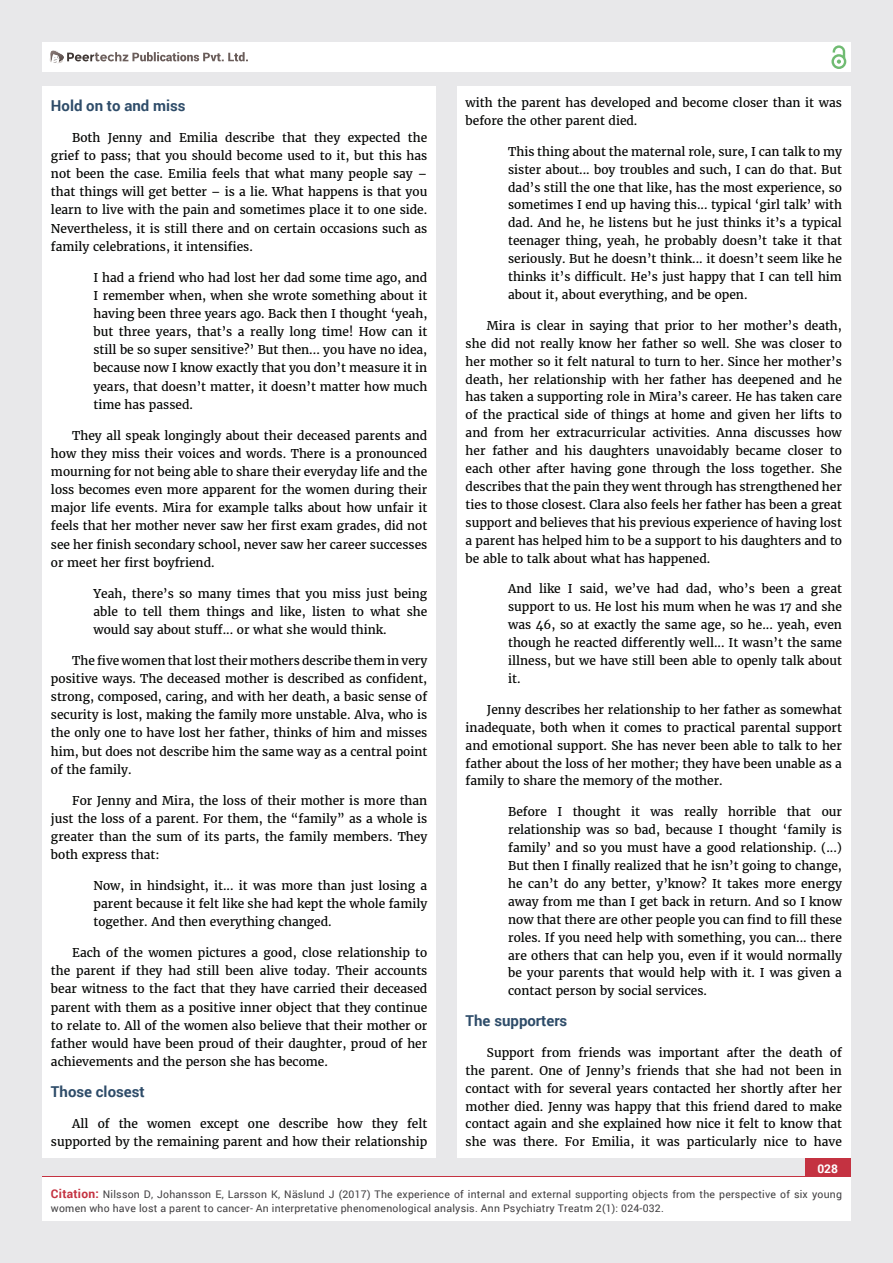
<style>
.page{position:relative;width:893px;height:1263px;background:#e8e8ea}
.page>*{position:absolute;margin:0;border:0;box-sizing:border-box;transform-origin:0 0}
.t1{font:700 15px "Roboto";color:#2e4c69}
.t2{font:12px/18.1px "Merriweather";color:#040503;text-align:justify}
.t3{font:700 12px "Roboto";color:#fff}
.t4{font:10.5px/13.5px "Roboto";letter-spacing:.02em;color:#413f41}
.s1{font-weight:700;font-size:12px;color:#c43241}
</style>
<div class="page">
<div style="left:42px;top:43px;width:808px;height:29px;background:#fff"></div>
<div style="left:831px;top:54px;width:15px;height:15px;border:2px solid #70bb72;border-radius:50%"></div>
<svg style="left:831px;top:45px;width:15px;height:19px"></svg>
<div style="left:805px;top:1157px;width:45px;height:53px;background:#c43241"></div>
<svg style="left:49px;top:50px;width:199px;height:14px"></svg>
<div style="left:42px;top:1177px;width:808px;height:43px;background:#fff"></div>
<div style="left:42px;top:87px;width:394px;height:1071px;background:#fff"></div>
<div style="left:457px;top:87px;width:393px;height:1071px;background:#fff"></div>
<p class="t1" style="left:51px;top:95px;width:136px">Hold on to and miss</p>
<p class="t2" style="left:51px;top:129px;width:378px;text-indent:21px">Both Jenny and Emilia describe that they expected the grief to pass; that you should become used to it, but this has not been the case. Emilia feels that what many people say – that things will get better – is a lie. What happens is that you learn to live with the pain and sometimes place it to one side.<br>Nevertheless, it is still there and on certain occasions such as family celebrations, it intensifies.</p>
<p class="t2" style="left:94px;top:268px;width:335px">I had a friend who had lost her dad some time ago, and I remember when, when she wrote something about it having been three years ago. Back then I thought ‘yeah, but three years, that’s a really long time! How can it still be so super sensitive?’ But then... you have no idea, because now I know exactly that you don’t measure it in years, that doesn’t matter, it doesn’t matter how much time has passed.</p>
<p class="t2" style="left:51px;top:426px;width:378px;text-indent:21px">They all speak longingly about their deceased parents and how they miss their voices and words. There is a pronounced mourning for not being able to share their everyday life and the loss becomes even more apparent for the women during their major life events. Mira for example talks about how unfair it feels that her mother never saw her first exam grades, did not see her finish secondary school, never saw her career successes or meet her first boyfriend.</p>
<p class="t2" style="left:94px;top:584px;width:335px">Yeah, there’s so many times that you miss just being able to tell them things and like, listen to what she would say about stuff... or what she would think.</p>
<p class="t2" style="left:51px;top:651px;width:378px;text-indent:21px">The five women that lost their mothers describe them in very positive ways. The deceased mother is described as confident, strong, composed, caring, and with her death, a basic sense of security is lost, making the family more unstable. Alva, who is the only one to have lost her father, thinks of him and misses him, but does not describe him the same way as a central point of the family.</p>
<p class="t2" style="left:51px;top:791px;width:378px;text-indent:21px">For Jenny and Mira, the loss of their mother is more than just the loss of a parent. For them, the “family” as a whole is greater than the sum of its parts, the family members. They both express that:</p>
<p class="t2" style="left:94px;top:877px;width:335px">Now, in hindsight, it... it was more than just losing a parent because it felt like she had kept the whole family together. And then everything changed.</p>
<p class="t2" style="left:51px;top:944px;width:378px;text-indent:21px">Each of the women pictures a good, close relationship to the parent if they had still been alive today. Their accounts bear witness to the fact that they have carried their deceased parent with them as a positive inner object that they continue to relate to. All of the women also believe that their mother or father would have been proud of their daughter, proud of her achievements and the person she has become.</p>
<p class="t1" style="left:51px;top:1081px;width:95px">Those closest</p>
<p class="t2" style="left:51px;top:1115px;width:378px;text-align:right">All of the women except one describe how they felt supported by the remaining parent and how their relationship</p>
<p class="t2" style="left:466px;top:94px;width:378px">with the parent has developed and become closer than it was before the other parent died.</p>
<p class="t2" style="left:508px;top:142px;width:335px">This thing about the maternal role, sure, I can talk to my sister about... boy troubles and such, I can do that. But dad’s still the one that like, has the most experience, so sometimes I end up having this... typical ‘girl talk’ with dad. And he, he listens but he just thinks it’s a typical teenager thing, yeah, he probably doesn’t take it that seriously. But he doesn’t think... it doesn’t seem like he thinks it’s difficult. He’s just happy that I can tell him about it, about everything, and be open.</p>
<p class="t2" style="left:466px;top:317px;width:378px;text-indent:21px">Mira is clear in saying that prior to her mother’s death, she did not really know her father so well. She was closer to her mother so it felt natural to turn to her. Since her mother’s death, her relationship with her father has deepened and he has taken a supporting role in Mira’s career. He has taken care of the practical side of things at home and given her lifts to and from her extracurricular activities. Anna discusses how her father and his daughters unavoidably became closer to each other after having gone through the loss together. She describes that the pain they went through has strengthened her ties to those closest. Clara also feels her father has been a great support and believes that his previous experience of having lost a parent has helped him to be a support to his daughters and to be able to talk about what has happened.</p>
<p class="t2" style="left:508px;top:580px;width:335px">And like I said, we’ve had dad, who’s been a great support to us. He lost his mum when he was 17 and she was 46, so at exactly the same age, so he... yeah, even though he reacted differently well... It wasn’t the same illness, but we have still been able to openly talk about it.</p>
<p class="t2" style="left:466px;top:701px;width:378px;text-indent:21px">Jenny describes her relationship to her father as somewhat inadequate, both when it comes to practical parental support and emotional support. She has never been able to talk to her father about the loss of her mother; they have been unable as a family to share the memory of the mother.</p>
<p class="t2" style="left:508px;top:803px;width:335px">Before I thought it was really horrible that our relationship was so bad, because I thought ‘family is family’ and so you must have a good relationship. (...)<br>But then I finally realized that he isn’t going to change, he can’t do any better, y’know? It takes more energy away from me than I get back in return. And so I know now that there are other people you can find to fill these roles. If you need help with something, you can... there are others that can help you, even if it would normally be your parents that would help with it. I was given a contact person by social services.</p>
<p class="t1" style="left:466px;top:1010px;width:103px">The supporters</p>
<p class="t2" style="left:466px;top:1043px;width:378px;text-indent:21px">Support from friends was important after the death of the parent. One of Jenny’s friends that she had not been in contact with for several years contacted her shortly after her mother died. Jenny was happy that this friend dared to make contact again and she explained how nice it felt to know that she was there. For Emilia, it was particularly nice to have</p>
<p class="t3" style="left:817px;top:1161px;width:22px">028</p>
<p class="t4" style="left:51px;top:1188px;width:792px"><span class="s1">Citation:</span> Nilsson D, Johansson E, Larsson K, Näslund J (2017) The experience of internal and external supporting objects from the perspective of six young women who have lost a parent to cancer- An interpretative phenomenological analysis. Ann Psychiatry Treatm 2(1): 024-032.</p>
</div>
